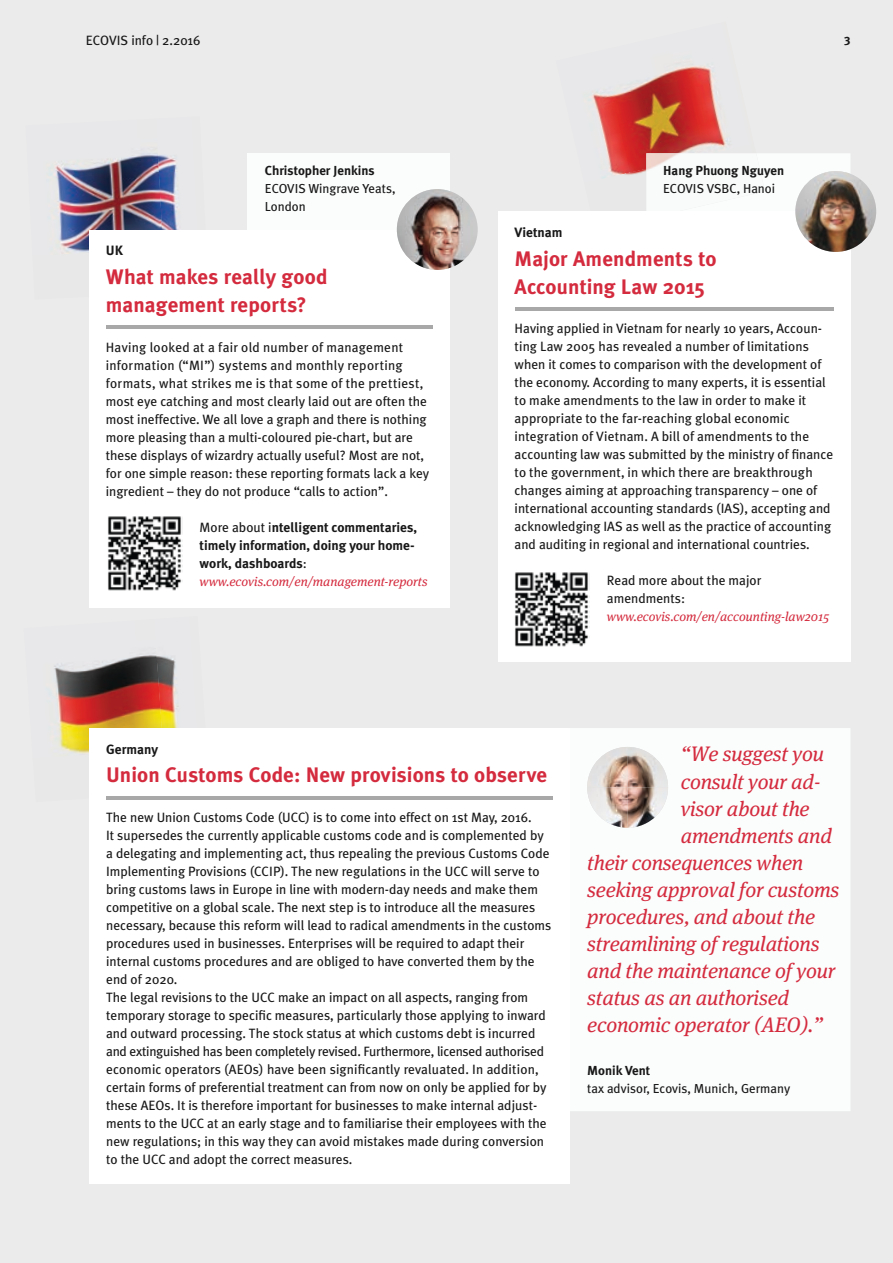
<style>
.page{position:relative;width:893px;height:1263px;background:#ebebeb}
.page>*{position:absolute;margin:0;border:0;box-sizing:border-box;transform-origin:0 0}
.t1{font:italic 21px "Meta Serif OT";letter-spacing:-.01em;color:#d42b3e}
.t2{font:700 21px/28.5px "Meta Plus";letter-spacing:.005em;color:#d42b3e}
.t3{font:13.5px/18px "Meta Plus";color:#171817}
.t4{font:700 13.5px/18px "Meta Plus";color:#171817}
.t5{font:13.05px/18px "Meta Plus";color:#171817}
.t6{font:italic 13.05px "Meta Serif OT";color:#d42b3e}
.t7{font:700 13.05px "Meta Plus";color:#171817}
.t8{font:700 12px "Meta Plus";color:#171817}
.s1{font-weight:400}
</style>
<div class="page">
<img style="left:588px;top:64px;width:141px;height:105px">
<img style="left:584px;top:169px;width:62px;height:43px">
<img style="left:713px;top:144px;width:17px;height:9px">
<img style="left:49px;top:153px;width:107px;height:96px">
<img style="left:156px;top:153px;width:22px;height:77px">
<img style="left:62px;top:249px;width:27px;height:5px">
<img style="left:49px;top:654px;width:105px;height:95px">
<img style="left:154px;top:655px;width:25px;height:73px">
<img style="left:61px;top:749px;width:28px;height:7px">
<div style="left:570px;top:728px;width:280px;height:383px;background:#fbfcfc"></div>
<div style="left:247px;top:153px;width:203px;height:99px;background:#fbfcfc"></div>
<div style="left:765px;top:153px;width:85px;height:58px;background:#fbfcfc"></div>
<div style="left:646px;top:153px;width:119px;height:59px;background:#f9fafa"></div>
<div style="left:89px;top:230px;width:360px;height:378px;background:#fff"></div>
<hr style="left:106px;top:326px;width:326px;height:3px;background:#a8a8a8">
<div style="left:498px;top:212px;width:352px;height:450px;background:#fff"></div>
<hr style="left:515px;top:308px;width:318px;height:3px;background:#a8a8a8">
<div style="left:89px;top:728px;width:481px;height:455px;background:#fff"></div>
<hr style="left:106px;top:796px;width:447px;height:3px;background:#a8a8a8">
<img style="left:587px;top:747px;width:81px;height:81px">
<img style="left:397px;top:189px;width:81px;height:81px;border-radius:40px">
<img style="left:515px;top:572px;width:75px;height:75px">
<img style="left:108px;top:516px;width:75px;height:75px">
<img style="left:795px;top:171px;width:81px;height:81px">
<p class="t3" style="left:86px;top:31px;width:116px">ECOVIS info | 2.2016</p>
<p class="t8" style="left:844px;top:32px;width:8px">3</p>
<p class="t7" style="left:265px;top:163px;width:111px">Christopher Jenkins</p>
<p class="t5" style="left:265px;top:179px;width:132px">ECOVIS Wingrave Yeats,<br>London</p>
<p class="t4" style="left:106px;top:242px;width:19px">UK</p>
<h1 class="t2" style="left:106px;top:262px;width:223px">What makes really good management reports?</h1>
<p class="t3" style="left:106px;top:338px;width:325px">Having looked at a fair old number of management information (“MI”) systems and monthly reporting formats, what strikes me is that some of the prettiest, most eye catching and most clearly laid out are often the most ineffective. We all love a graph and there is nothing more pleasing than a multi-coloured pie-chart, but are these displays of wizardry actually useful? Most are not, for one simple reason: these reporting formats lack a key ingredient – they do not produce “calls to action”.</p>
<p class="t4" style="left:200px;top:518px;width:219px"><span class="s1">More about i</span>ntelligent commentaries, timely information, doing your home&shy;work, dashboards<span class="s1">:</span></p>
<p class="t6" style="left:200px;top:573px;width:229px">www.ecovis.com/en/management-reports</p>
<p class="t7" style="left:663px;top:163px;width:123px">Hang Phuong Nguyen</p>
<p class="t5" style="left:663px;top:179px;width:114px">ECOVIS VSBC, Hanoi</p>
<p class="t4" style="left:515px;top:223px;width:49px">Vietnam</p>
<h1 class="t2" style="left:515px;top:244px;width:203px">Major Amendments to<br>Accounting Law 2015</h1>
<p class="t3" style="left:515px;top:319px;width:320px">Having applied in Vietnam for nearly 10 years, Accoun&shy;ting Law 2005 has revealed a number of limitations when it comes to comparison with the development of the economy. According to many experts, it is essential to make amendments to the law in order to make it appropriate to the far-reaching global economic integration of Vietnam. A bill of amendments to the accounting law was submitted by the ministry of finance to the government, in which there are breakthrough changes aiming at approaching transparency – one of international accounting standards (IAS), accepting and acknowledging IAS as well as the practice of accounting and auditing in regional and international countries.</p>
<p class="t3" style="left:607px;top:571px;width:156px">Read more about the major amendments:</p>
<p class="t6" style="left:607px;top:609px;width:224px">www.ecovis.com/en/accounting-law2015</p>
<p class="t4" style="left:106px;top:740px;width:54px">Germany</p>
<h1 class="t2" style="left:106px;top:761px;width:443px">Union Customs Code: New provisions to observe</h1>
<p class="t3" style="left:106px;top:808px;width:447px">The new Union Customs Code (UCC) is to come into effect on 1st May, 2016.<br>It supersedes the currently applicable customs code and is complemented by a delegating and implementing act, thus repealing the previous Customs Code Implementing Provisions (CCIP). The new regulations in the UCC will serve to bring customs laws in Europe in line with modern-day needs and make them competitive on a global scale. The next step is to introduce all the measures necessary, because this reform will lead to radical amendments in the customs procedures used in businesses. Enterprises will be required to adapt their internal customs procedures and are obliged to have converted them by the end of 2020.<br>The legal revisions to the UCC make an impact on all aspects, ranging from temporary storage to specific measures, particularly those applying to inward and outward processing. The stock status at which customs debt is incurred and extinguished has been completely revised. Furthermore, licensed authorised economic operators (AEOs) have been significantly revaluated. In addition, certain forms of preferential treatment can from now on only be applied for by these AEOs. It is therefore important for businesses to make internal adjust&shy;ments to the UCC at an early stage and to familiarise their employees with the new regulations; in this way they can avoid mistakes made during conversion to the UCC and adopt the correct measures.</p>
<h1 class="t1" style="left:681px;top:741px;width:145px">“We suggest you</h1>
<h1 class="t1" style="left:681px;top:768px;width:141px">consult your ad-</h1>
<h1 class="t1" style="left:681px;top:795px;width:130px">visor about the</h1>
<h1 class="t1" style="left:681px;top:822px;width:153px">amendments and</h1>
<h1 class="t1" style="left:587px;top:849px;width:217px">their consequences when</h1>
<h1 class="t1" style="left:587px;top:876px;width:254px">seeking approval for customs</h1>
<h1 class="t1" style="left:587px;top:903px;width:229px">procedures, and about the</h1>
<h1 class="t1" style="left:587px;top:930px;width:234px">streamlining of regulations</h1>
<h1 class="t1" style="left:587px;top:957px;width:250px">and the maintenance of your</h1>
<h1 class="t1" style="left:587px;top:984px;width:203px">status as an authorised</h1>
<h1 class="t1" style="left:587px;top:1011px;width:237px">economic operator (AEO).”</h1>
<p class="t7" style="left:587px;top:1063px;width:65px">Monik Vent</p>
<p class="t5" style="left:587px;top:1079px;width:205px">tax advisor, Ecovis, Munich, Germany</p>
</div>
